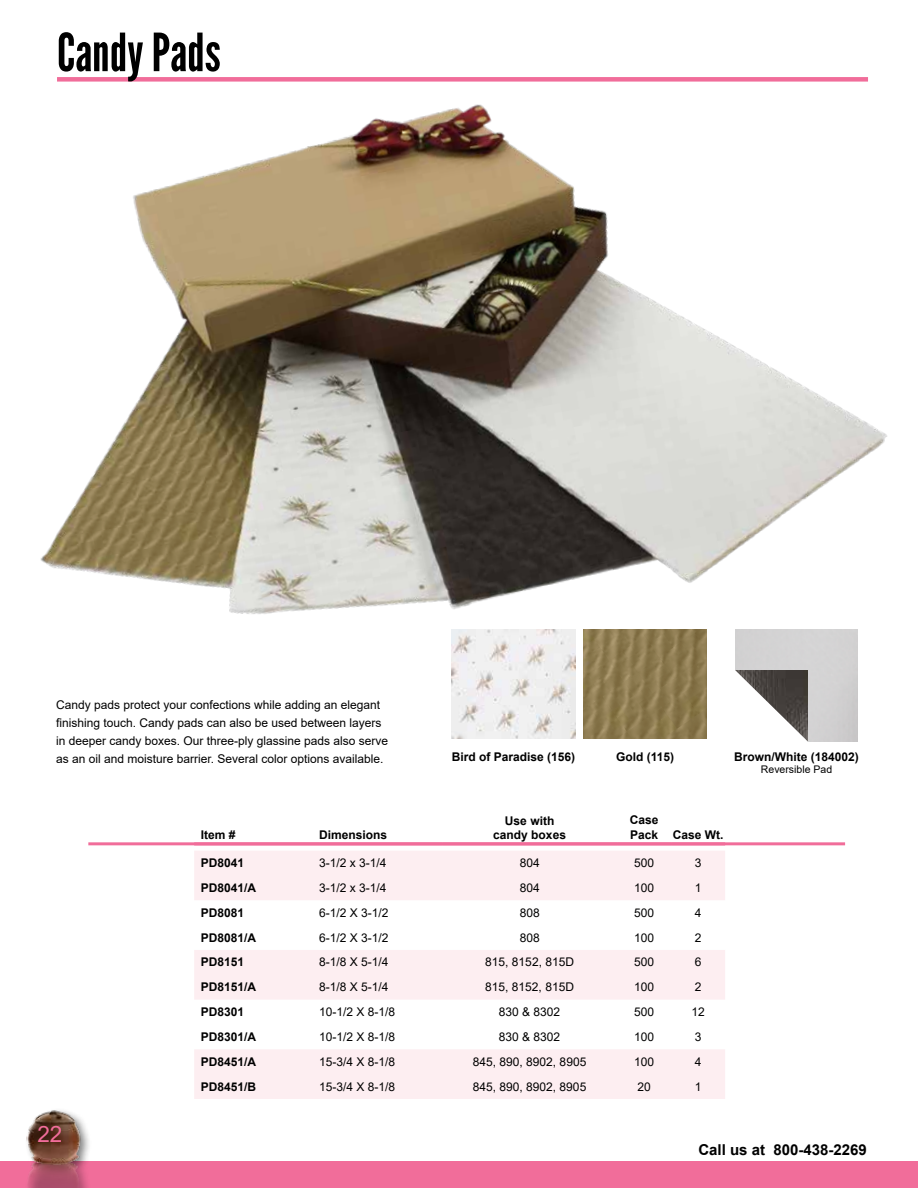
<style>
.page{position:relative;width:918px;height:1188px;background:#fff}
.page>*{position:absolute;margin:0;border:0;box-sizing:border-box;transform-origin:0 0}
.t1{font:52.5px "League Gothic";color:#000}
.t2{font:22.5px "Arial";color:#f16d9a}
.t3{font:700 15px "Arial";color:#000}
.t4{font:12px/18px "Arial";color:#000}
.t5{font:700 12px/13.5px "Arial";color:#000;text-align:center}
.t6{font:10.5px "Arial";color:#000}
</style>
<div class="page">
<div style="left:0;top:1161px;width:918px;height:27px;background:#f16d9a"></div>
<div style="left:25px;top:1108px;width:67px;height:69px;background:#000;opacity:.5"></div>
<img style="left:26px;top:1108px;width:59px;height:52px">
<div style="left:24px;top:1160px;width:68px;height:28px;background:#000;opacity:.5"></div>
<img style="left:25px;top:1163px;width:59px;height:25px">
<svg style="left:757px;top:692px;width:56px;height:50px"></svg>
<img style="left:40px;top:104px;width:847px;height:588px">
<img style="left:452px;top:629px;width:123px;height:110px">
<img style="left:583px;top:629px;width:124px;height:110px">
<div style="left:57px;top:77px;width:811px;height:5px;background:#f16d9a"></div>
<svg style="left:194px;top:851px;width:531px;height:248px;fill:#fdeef1"></svg>
<hr style="left:88px;top:842px;width:757px;height:3px;background:#f16d9a">
<h1 class="t1" style="left:57px;top:21px;width:165px">Candy Pads</h1>
<p class="t4" style="left:56px;top:695px;width:334px">Candy pads protect your confections while adding an elegant finishing touch. Candy pads can also be used between layers in deeper candy boxes. Our three-ply glassine pads also serve as an oil and moisture barrier. Several color options available.</p>
<p class="t5" style="left:452px;top:750px;width:125px">Bird of Paradise (156)</p>
<p class="t5" style="left:616px;top:750px;width:60px">Gold (115)</p>
<p class="t5" style="left:734px;top:750px;width:126px">Brown/White (184002)</p>
<p class="t6" style="left:761px;top:762px;width:73px">Reversible Pad</p>
<p class="t5" style="left:201px;top:828px;width:36px">Item #</p>
<p class="t5" style="left:319px;top:828px;width:70px">Dimensions</p>
<p class="t5" style="left:493px;top:814px;width:74px">Use with candy boxes</p>
<p class="t5" style="left:630px;top:813px;width:95px;line-height:14.4px;text-align:left">Case<br>Pack Case Wt.</p>
<p class="t5" style="left:201px;top:856px;width:45px">PD8041</p>
<p class="t4" style="left:319px;top:854px;width:69px">3-1/2 x 3-1/4</p>
<p class="t4" style="left:520px;top:854px;width:22px">804</p>
<p class="t4" style="left:634px;top:854px;width:22px">500</p>
<p class="t4" style="left:695px;top:854px;width:8px">3</p>
<p class="t5" style="left:201px;top:881px;width:57px">PD8041/A</p>
<p class="t4" style="left:319px;top:879px;width:69px">3-1/2 x 3-1/4</p>
<p class="t4" style="left:520px;top:879px;width:22px">804</p>
<p class="t4" style="left:634px;top:879px;width:22px">100</p>
<p class="t4" style="left:695px;top:879px;width:8px">1</p>
<p class="t5" style="left:201px;top:906px;width:45px">PD8081</p>
<p class="t4" style="left:319px;top:903px;width:71px">6-1/2 X 3-1/2</p>
<p class="t4" style="left:520px;top:903px;width:22px">808</p>
<p class="t4" style="left:634px;top:903px;width:22px">500</p>
<p class="t4" style="left:695px;top:903px;width:8px">4</p>
<p class="t5" style="left:201px;top:931px;width:57px">PD8081/A</p>
<p class="t4" style="left:319px;top:928px;width:71px">6-1/2 X 3-1/2</p>
<p class="t4" style="left:520px;top:928px;width:22px">808</p>
<p class="t4" style="left:634px;top:928px;width:22px">100</p>
<p class="t4" style="left:695px;top:928px;width:8px">2</p>
<p class="t5" style="left:201px;top:956px;width:45px">PD8151</p>
<p class="t4" style="left:319px;top:953px;width:71px">8-1/8 X 5-1/4</p>
<p class="t4" style="left:485px;top:953px;width:90px">815, 8152, 815D</p>
<p class="t4" style="left:634px;top:953px;width:22px">500</p>
<p class="t4" style="left:695px;top:953px;width:8px">6</p>
<p class="t5" style="left:201px;top:980px;width:57px">PD8151/A</p>
<p class="t4" style="left:319px;top:978px;width:71px">8-1/8 X 5-1/4</p>
<p class="t4" style="left:485px;top:978px;width:90px">815, 8152, 815D</p>
<p class="t4" style="left:634px;top:978px;width:22px">100</p>
<p class="t4" style="left:695px;top:978px;width:8px">2</p>
<p class="t5" style="left:201px;top:1005px;width:45px">PD8301</p>
<p class="t4" style="left:319px;top:1003px;width:78px">10-1/2 X 8-1/8</p>
<p class="t4" style="left:499px;top:1003px;width:63px">830 &amp; 8302</p>
<p class="t4" style="left:634px;top:1003px;width:22px">500</p>
<p class="t4" style="left:691px;top:1003px;width:15px">12</p>
<p class="t5" style="left:201px;top:1030px;width:57px">PD8301/A</p>
<p class="t4" style="left:319px;top:1028px;width:78px">10-1/2 X 8-1/8</p>
<p class="t4" style="left:499px;top:1028px;width:63px">830 &amp; 8302</p>
<p class="t4" style="left:634px;top:1028px;width:22px">100</p>
<p class="t4" style="left:695px;top:1028px;width:8px">3</p>
<p class="t5" style="left:201px;top:1055px;width:57px">PD8451/A</p>
<p class="t4" style="left:319px;top:1053px;width:78px">15-3/4 X 8-1/8</p>
<p class="t4" style="left:473px;top:1053px;width:115px">845, 890, 8902, 8905</p>
<p class="t4" style="left:634px;top:1053px;width:22px">100</p>
<p class="t4" style="left:695px;top:1053px;width:8px">4</p>
<p class="t5" style="left:201px;top:1080px;width:57px">PD8451/B</p>
<p class="t4" style="left:319px;top:1077px;width:78px">15-3/4 X 8-1/8</p>
<p class="t4" style="left:473px;top:1077px;width:115px">845, 890, 8902, 8905</p>
<p class="t4" style="left:637px;top:1077px;width:15px">20</p>
<p class="t4" style="left:695px;top:1077px;width:8px">1</p>
<h2 class="t2" style="left:37px;top:1119px;width:27px">22</h2>
<p class="t3" style="left:698px;top:1139px;width:170px">Call us at 800-438-2269</p>
</div>
